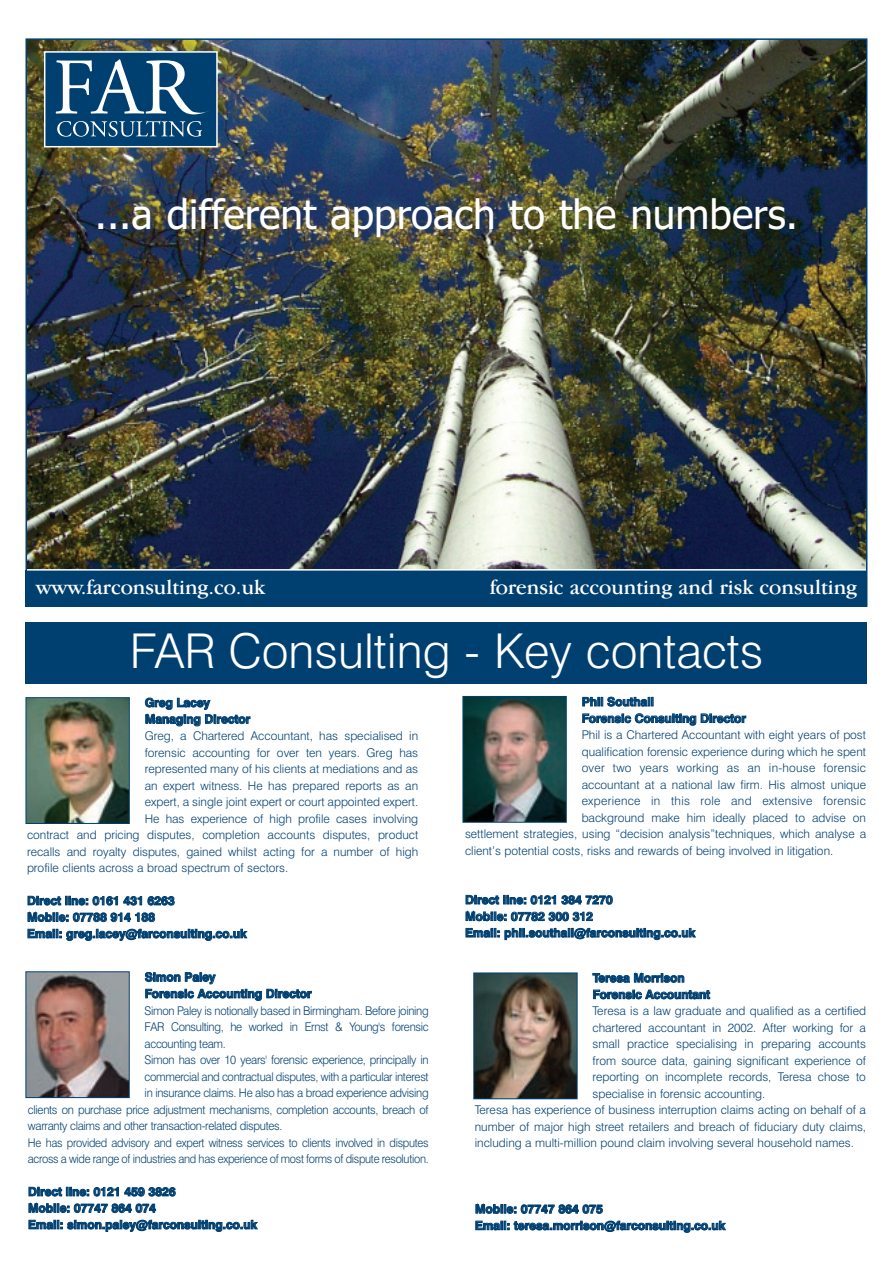
<style>
.page{position:relative;width:893px;height:1263px;background:#fff}
.page>*{position:absolute;margin:0;border:0;box-sizing:border-box;transform-origin:0 0}
.t1{font:300 48px "Swiss 721 BT";color:#fff}
.t2{font:40.5px "Tahoma";color:#fff}
.t3{font:21px "Garamond IT Cby BT";color:#fff}
.t4{font:300 12px "Swiss 721 BT";color:#004071}
.t5{font:700 12px/16.5px "Swiss 721 BT";color:#004071}
.t6{font:300 12px "Swiss 721 BT";letter-spacing:-.025em;color:#004071;scale:.95 1}
.t7{font:300 12px "Swiss 721 BT";letter-spacing:-.025em;color:#004071;scale:.93 1}
.t8{font:300 12px "Swiss 721 BT";letter-spacing:.02em;color:#004071}
</style>
<div class="page">
<div style="left:26px;top:622px;width:841px;height:62px;background:#004071"></div>
<img style="left:28px;top:699px;width:100px;height:123px">
<div style="left:26px;top:697px;width:104px;height:127px;border:1px solid #004071"></div>
<img style="left:465px;top:698px;width:100px;height:123px">
<div style="left:463px;top:696px;width:104px;height:127px;border:1px solid #004071"></div>
<img style="left:475px;top:974px;width:100px;height:123px">
<div style="left:473px;top:972px;width:104px;height:127px;border:1px solid #004071"></div>
<img style="left:28px;top:973px;width:100px;height:123px">
<img style="left:29px;top:41px;width:835px;height:528px">
<div style="left:45px;top:52px;width:172px;height:95px;background:#004071"></div>
<svg style="left:57px;top:121px;width:145px;height:16px"></svg>
<svg style="left:56px;top:59px;width:152px;height:56px"></svg>
<div style="left:44px;top:51px;width:174px;height:96px;border:2px solid #fff"></div>
<div style="left:26px;top:570px;width:841px;height:37px;background:#004071"></div>
<hr style="left:27px;top:569px;width:839px;height:2px;background:#fff">
<h2 class="t2" style="left:95px;top:192px;width:705px">...a different approach to the numbers.</h2>
<h3 class="t3" style="left:36px;top:579px;width:231px">www.farconsulting.co.uk</h3>
<h3 class="t3" style="left:490px;top:579px;width:369px">forensic accounting and risk consulting</h3>
<h1 class="t1" style="left:130px;top:633px;width:635px">FAR Consulting - Key contacts</h1>
<p class="t5" style="left:582px;top:695px;width:166px">Phil Southall<br>Forensic Consulting Director</p>
<p class="t4" style="left:582px;top:730px;width:286px">Phil is a Chartered Accountant with eight years of post</p>
<p class="t4" style="left:582px;top:747px;width:286px">qualification forensic experience during which he spent</p>
<p class="t8" style="left:582px;top:763px;width:286px">over two years working as an in-house forensic</p>
<p class="t4" style="left:582px;top:780px;width:286px">accountant at a national law firm. His almost unique</p>
<p class="t8" style="left:582px;top:796px;width:286px">experience in this role and extensive forensic</p>
<p class="t4" style="left:582px;top:813px;width:286px">background make him ideally placed to advise on</p>
<p class="t4" style="left:465px;top:829px;width:403px">settlement strategies, using “decision analysis”techniques, which analyse a</p>
<p class="t4" style="left:465px;top:846px;width:370px">client’s potential costs, risks and rewards of being involved in litigation.</p>
<p class="t5" style="left:465px;top:893px;width:232px">Direct line: 0121 384 7270<br>Mobile: 07782 300 312<br>Email: phil.southall@farconsulting.co.uk</p>
<p class="t5" style="left:593px;top:971px;width:119px">Teresa Morrison<br>Forensic Accountant</p>
<p class="t4" style="left:592px;top:1007px;width:275px">Teresa is a law graduate and qualified as a certified</p>
<p class="t4" style="left:592px;top:1023px;width:275px">chartered accountant in 2002. After working for a</p>
<p class="t4" style="left:592px;top:1040px;width:275px">small practice specialising in preparing accounts</p>
<p class="t4" style="left:592px;top:1056px;width:275px">from source data, gaining significant experience of</p>
<p class="t4" style="left:592px;top:1073px;width:275px">reporting on incomplete records, Teresa chose to</p>
<p class="t4" style="left:592px;top:1089px;width:174px">specialise in forensic accounting.</p>
<p class="t4" style="left:475px;top:1106px;width:393px">Teresa has experience of business interruption claims acting on behalf of a</p>
<p class="t4" style="left:475px;top:1122px;width:393px">number of major high street retailers and breach of fiduciary duty claims,</p>
<p class="t4" style="left:475px;top:1139px;width:381px">including a multi-million pound claim involving several household names.</p>
<p class="t5" style="left:145px;top:695px;width:107px">Greg Lacey<br>Managing Director</p>
<p class="t4" style="left:145px;top:731px;width:275px">Greg, a Chartered Accountant, has specialised in</p>
<p class="t4" style="left:145px;top:748px;width:275px">forensic accounting for over ten years. Greg has</p>
<p class="t4" style="left:145px;top:764px;width:275px">represented many of his clients at mediations and as</p>
<p class="t4" style="left:145px;top:781px;width:275px">an expert witness. He has prepared reports as an</p>
<p class="t4" style="left:145px;top:797px;width:275px">expert, a single joint expert or court appointed expert.</p>
<p class="t4" style="left:145px;top:814px;width:275px">He has experience of high profile cases involving</p>
<p class="t4" style="left:27px;top:830px;width:393px">contract and pricing disputes, completion accounts disputes, product</p>
<p class="t4" style="left:27px;top:847px;width:393px">recalls and royalty disputes, gained whilst acting for a number of high</p>
<p class="t4" style="left:27px;top:863px;width:263px">profile clients across a broad spectrum of sectors.</p>
<p class="t5" style="left:27px;top:893px;width:221px">Direct line: 0161 431 6263<br>Mobile: 07788 914 188<br>Email: greg.lacey@farconsulting.co.uk</p>
<p class="t5" style="left:145px;top:970px;width:168px">Simon Paley<br>Forensic Accounting Director</p>
<p class="t6" style="left:145px;top:1006px;width:301px">Simon Paley is notionally based in Birmingham. Before joining</p>
<p class="t6" style="left:145px;top:1022px;width:301px">FAR Consulting, he worked in Ernst &amp; Young's forensic</p>
<p class="t6" style="left:145px;top:1039px;width:87px">accounting team.</p>
<p class="t6" style="left:145px;top:1055px;width:300px">Simon has over 10 years' forensic experience, principally in</p>
<p class="t6" style="left:145px;top:1072px;width:301px">commercial and contractual disputes, with a particular interest</p>
<p class="t6" style="left:145px;top:1088px;width:301px">in insurance claims. He also has a broad experience advising</p>
<p class="t6" style="left:28px;top:1105px;width:423px">clients on purchase price adjustment mechanisms, completion accounts, breach of</p>
<p class="t6" style="left:28px;top:1121px;width:269px">warranty claims and other transaction-related disputes.</p>
<p class="t7" style="left:28px;top:1138px;width:432px">He has provided advisory and expert witness services to clients involved in disputes</p>
<p class="t7" style="left:28px;top:1154px;width:432px">across a wide range of industries and has experience of most forms of dispute resolution.</p>
<p class="t5" style="left:28px;top:1184px;width:231px">Direct line: 0121 459 3826<br>Mobile: 07747 864 074<br>Email: simon.paley@farconsulting.co.uk</p>
<p class="t5" style="left:475px;top:1202px;width:252px">Mobile: 07747 864 075<br>Email: teresa.morrison@farconsulting.co.uk</p>
</div>
